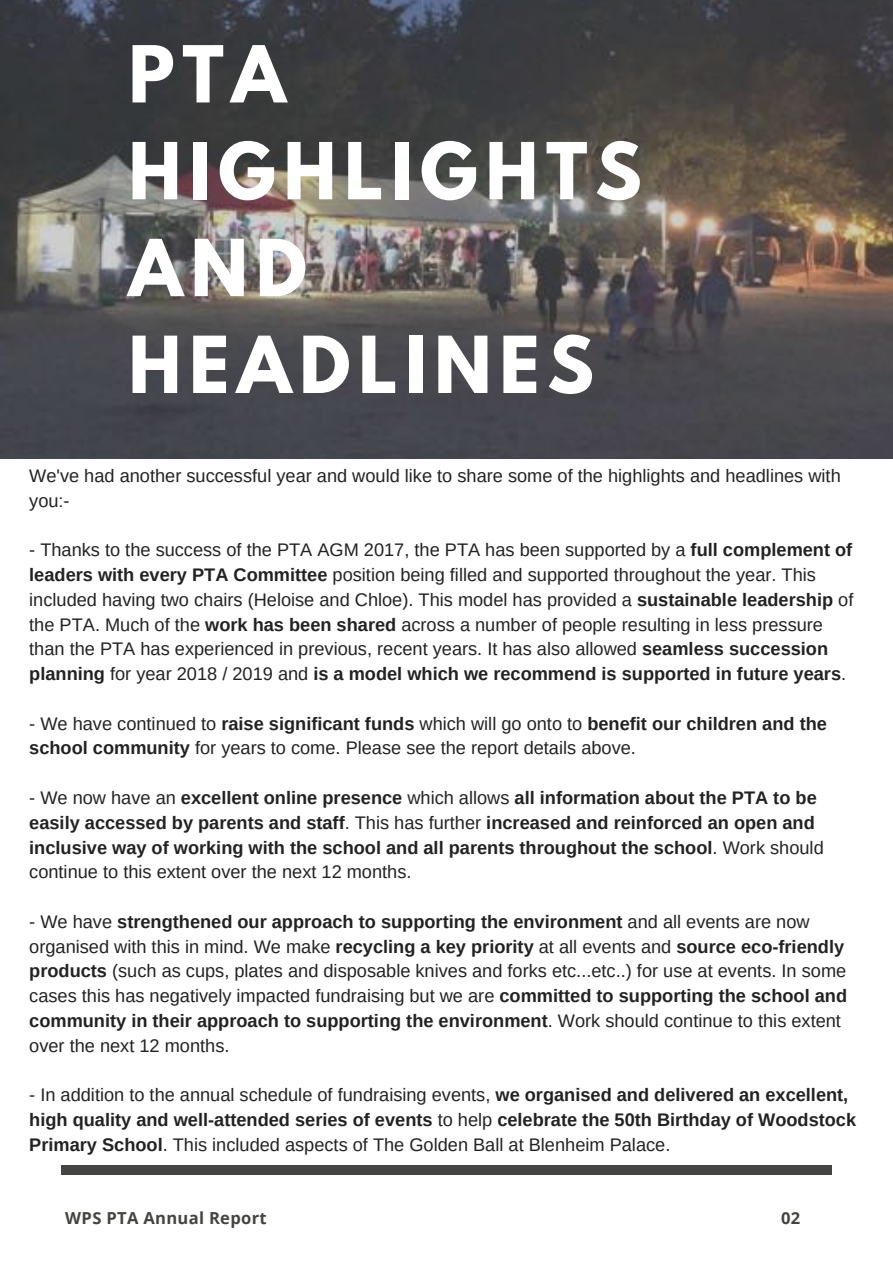
<style>
.page{position:relative;width:893px;height:1263px;background:#fff}
.page>*{position:absolute;margin:0;border:0;box-sizing:border-box;transform-origin:0 0}
.t1{font:700 69.6px/96.9px "League Spartan";letter-spacing:.11em;color:#fff}
.t2{font:18.15px/24.8px "Arimo";color:#222}
.t3{font:700 18.15px/24.8px "Arimo";color:#222}
.t4{font:700 16.5px "Open Sans";letter-spacing:.02em;color:#444440}
.s1{font-weight:700}
.s2{font-weight:400}
</style>
<div class="page">
<img style="left:0;top:0;width:893px;height:458px">
<div style="left:61px;top:1165px;width:771px;height:9px;background:#444440"></div>
<h1 class="t1" style="left:128px;top:35px;width:515px">PTA<br>HIGHLIGHTS<br>AND<br>HEADLINES</h1>
<p class="t2" style="left:29px;top:463px;width:813px">We've had another successful year and would like to share some of the highlights and headlines with you:-</p>
<p class="t2" style="left:29px;top:538px;width:826px">- Thanks to the success of the PTA AGM 2017, the PTA has been supported by a <span class="s1">full complement of leaders with every PTA Committee</span> position being filled and supported throughout the year. This included having two chairs (Heloise and Chloe). This model has provided a <span class="s1">sustainable leadership</span> of the PTA. Much of the <span class="s1">work has been shared</span> across a number of people resulting in less pressure than the PTA has experienced in previous, recent years. It has also allowed <span class="s1">seamless succession planning</span> for year 2018 / 2019 and <span class="s1">is a model which we recommend is supported in future years</span>.</p>
<p class="t2" style="left:29px;top:711px;width:799px">- We have continued to <span class="s1">raise significant funds</span> which will go onto to <span class="s1">benefit our children and the school community</span> for years to come. Please see the report details above.</p>
<p class="t3" style="left:29px;top:785px;width:796px"><span class="s2">- We now have an</span> excellent online presence <span class="s2">which allows</span> all information about the PTA to be easily accessed by parents and staff<span class="s2">. This has further</span> increased and reinforced an open and inclusive way of working with the school and all parents throughout the school<span class="s2">. Work should continue to this extent over the next 12 months.</span></p>
<p class="t2" style="left:29px;top:909px;width:819px">- We have <span class="s1">strengthened our approach to supporting the environment</span> and all events are now organised with this in mind. We make <span class="s1">recycling a key priority</span> at all events and <span class="s1">source eco-friendly products</span> (such as cups, plates and disposable knives and forks etc...etc..) for use at events. In some cases this has negatively impacted fundraising but we are <span class="s1">committed to supporting the school and community in their approach to supporting the environment</span>. Work should continue to this extent over the next 12 months.</p>
<p class="t3" style="left:29px;top:1083px;width:828px"><span class="s2">- In addition to the annual schedule of fundraising events,</span> we organised and delivered an excellent, high quality and well-attended series of events <span class="s2">to help</span> celebrate the 50th Birthday of Woodstock<br>Primary School<span class="s2">. This included aspects of The Golden Ball at Blenheim Palace.</span></p>
<p class="t4" style="left:65px;top:1206px;width:203px">WPS PTA Annual Report</p>
<p class="t4" style="left:781px;top:1206px;width:21px">02</p>
</div>
